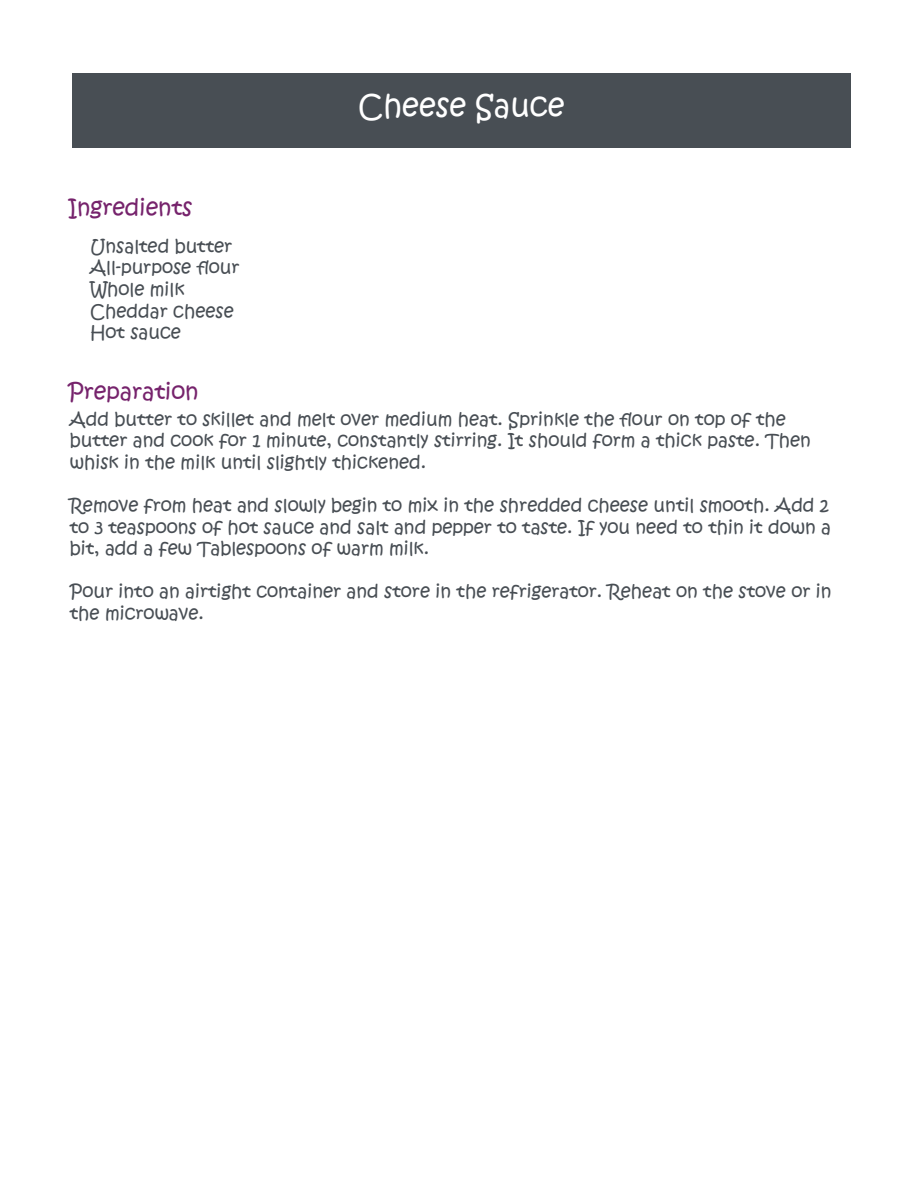
<style>
.page{position:relative;width:918px;height:1188px;background:#fff}
.page>*{position:absolute;margin:0;border:0;box-sizing:border-box;transform-origin:0 0}
.t1{font:30px "Kristen ITC";color:#fff}
.t2{font:22.5px "Kristen ITC";color:#76236c}
.t3{font:18px/21.6px "Kristen ITC";color:#484e54}
</style>
<div class="page">
<div style="left:72px;top:73px;width:779px;height:75px;background:#484e54"></div>
<p class="t2" style="left:68px;top:193px;width:126px">Ingredients</p>
<p class="t3" style="left:90px;top:236px;width:144px">Unsalted butter</p>
<p class="t3" style="left:90px;top:257px;width:151px">All-purpose flour</p>
<p class="t3" style="left:90px;top:279px;width:96px">Whole milk</p>
<p class="t3" style="left:90px;top:300px;width:145px">Cheddar cheese</p>
<p class="t3" style="left:90px;top:322px;width:92px">Hot sauce</p>
<p class="t2" style="left:68px;top:377px;width:132px">Preparation</p>
<p class="t1" style="left:358px;top:87px;width:208px">Cheese Sauce</p>
<p class="t3" style="left:70px;top:408px;width:743px">Add butter to skillet and melt over medium heat. Sprinkle the flour on top of the butter and cook for 1 minute, constantly stirring. It should form a thick paste. Then whisk in the milk until slightly thickened.</p>
<p class="t3" style="left:70px;top:495px;width:763px;text-align:justify">Remove from heat and slowly begin to mix in the shredded cheese until smooth. Add 2 to 3 teaspoons of hot sauce and salt and pepper to taste. If you need to thin it down a bit, add a few Tablespoons of warm milk.</p>
<p class="t3" style="left:70px;top:581px;width:763px">Pour into an airtight container and store in the refrigerator. Reheat on the stove or in the microwave.</p>
</div>
